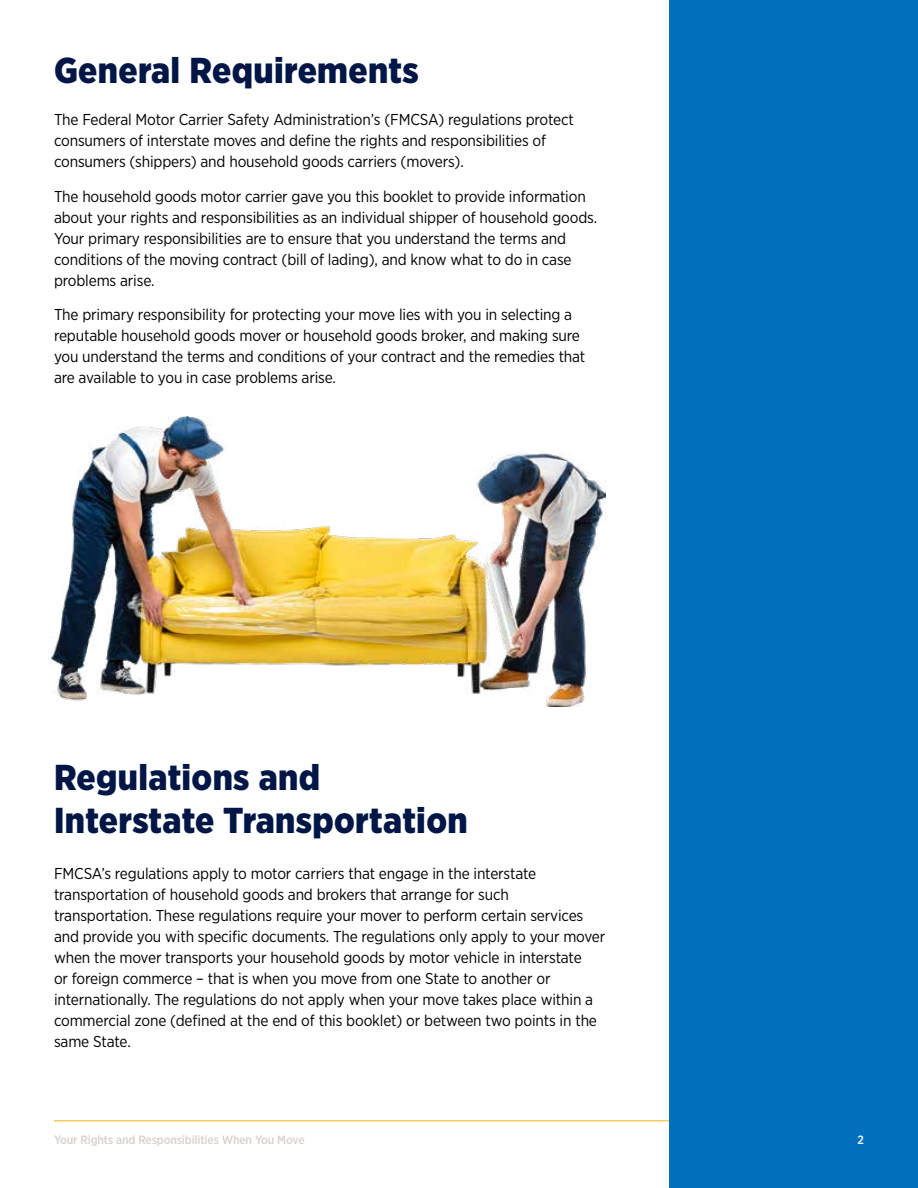
<style>
.page{position:relative;width:918px;height:1188px;background:#fff}
.page>*{position:absolute;margin:0;border:0;box-sizing:border-box;transform-origin:0 0}
.t1{font:900 36px/43.2px "Gotham Narrow";letter-spacing:.01em;color:#001647}
.Body_Copy{font:15.75px/21px "Gotham Narrow";letter-spacing:-.01em;color:#000}
.t2{font:500 12px "Gotham Narrow";letter-spacing:-.01em;color:#d7d2cb}
.t3{font:500 12px "Gotham Narrow";color:#fff}
</style>
<div class="page">
<hr style="left:54px;top:1120px;width:810px;height:1px;background:#eeb111">
<div style="left:670px;top:0;width:248px;height:1188px;background:#0070bd"></div>
<img style="left:51px;top:416px;width:555px;height:291px">
<h2 class="t1" style="left:54px;top:48px;width:366px">General Requirements</h2>
<p class="Body_Copy" style="left:54px;top:109px;width:521px">The Federal Motor Carrier Safety Administration’s (FMCSA) regulations protect consumers of interstate moves and define the rights and responsibilities of consumers (shippers) and household goods carriers (movers).</p>
<p class="Body_Copy" style="left:54px;top:186px;width:545px">The household goods motor carrier gave you this booklet to provide information about your rights and responsibilities as an individual shipper of household goods.<br>Your primary responsibilities are to ensure that you understand the terms and conditions of the moving contract (bill of lading), and know what to do in case problems arise.</p>
<p class="Body_Copy" style="left:54px;top:304px;width:533px">The primary responsibility for protecting your move lies with you in selecting a reputable household goods mover or household goods broker, and making sure you understand the terms and conditions of your contract and the remedies that are available to you in case problems arise.</p>
<h2 class="t1" style="left:54px;top:755px;width:415px">Regulations and<br>Interstate Transportation</h2>
<p class="Body_Copy" style="left:54px;top:863px;width:553px">FMCSA’s regulations apply to motor carriers that engage in the interstate transportation of household goods and brokers that arrange for such transportation. These regulations require your mover to perform certain services and provide you with specific documents. The regulations only apply to your mover when the mover transports your household goods by motor vehicle in interstate<br>or foreign commerce – that is when you move from one State to another or internationally. The regulations do not apply when your move takes place within a commercial zone (defined at the end of this booklet) or between two points in the same State.</p>
<p class="t2" style="left:54px;top:1132px;width:252px">Your Rights and Responsibilities When You Move</p>
<p class="t3" style="left:858px;top:1132px;width:8px">2</p>
</div>
